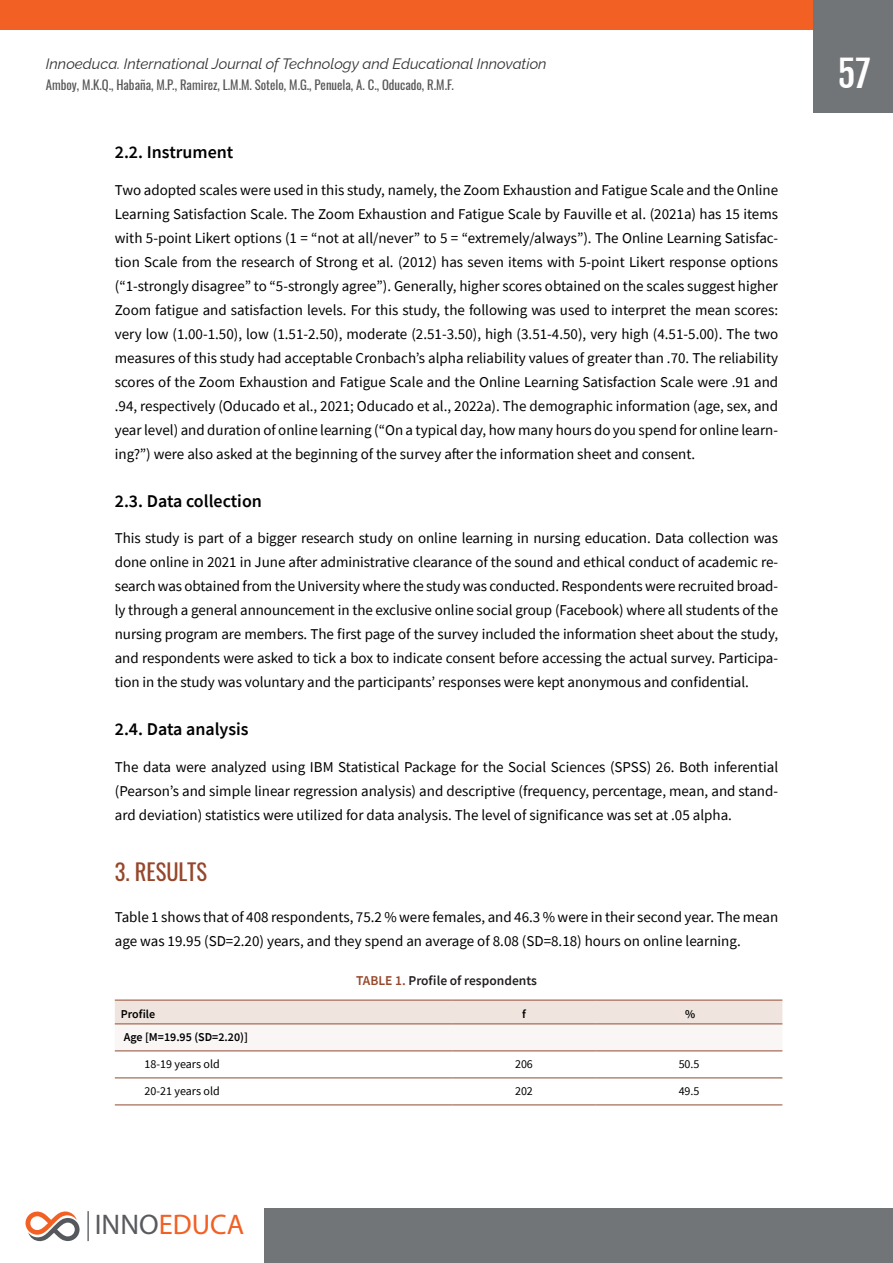
<style>
.page{position:relative;width:893px;height:1263px;background:#fff}
.page>*{position:absolute;margin:0;border:0;box-sizing:border-box;transform-origin:0 0}
.t1{font:36px "Fjalla One";color:#fff}
.t2{font:28.5px "Myriad Pro";color:#f26024}
.TITULO_EPIGRAFE{font:22.5px "Oswald";color:#96472b}
.SUBTITULO{font:600 18px "Source Sans Pro";color:#000}
.PRIMER_PARRAFO{font:15px/24px "Source Sans Pro";color:#000;text-align:justify}
.t3{font:italic 15px "Raleway";color:#333}
.TITULO_TABLA{font:600 13.5px "Source Sans Pro";color:#231f20}
.t4{font:12.75px "Oswald";color:#57585a}
.TEXTO_TABLA{font:12px "Source Sans Pro";color:#000}
.TEXTO_TABLA-2{font:600 12px "Source Sans Pro";color:#000}
.s1{color:#96472b}
.s2{color:#585a5e}
</style>
<div class="page">
<div style="left:0;top:0;width:893px;height:30px;background:#f26024"></div>
<hr style="left:0;top:0;width:1px;height:112px;background:#727578">
<div style="left:814px;top:0;width:79px;height:112px;background:#727578"></div>
<div style="left:264px;top:1209px;width:629px;height:54px;background:#727578"></div>
<img style="left:87px;top:1211px;width:2px;height:30px">
<svg style="left:26px;top:1211px;width:54px;height:30px"></svg>
<svg style="left:115px;top:1001px;width:667px;height:50px"></svg>
<hr style="left:115px;top:1000px;width:337px;height:1px;background:#96482d">
<hr style="left:452px;top:1000px;width:144px;height:1px;background:#96482d">
<hr style="left:596px;top:1000px;width:186px;height:1px;background:#96482d">
<hr style="left:115px;top:1078px;width:337px;height:1px;background:#914a30">
<hr style="left:452px;top:1078px;width:144px;height:1px;background:#914a30">
<hr style="left:596px;top:1078px;width:186px;height:1px;background:#914a30">
<hr style="left:115px;top:1024px;width:337px;height:1px;background:#914a30">
<hr style="left:452px;top:1024px;width:144px;height:1px;background:#914a30">
<hr style="left:596px;top:1024px;width:186px;height:1px;background:#914a30">
<hr style="left:115px;top:1051px;width:337px;height:1px;background:#914a30">
<hr style="left:452px;top:1051px;width:144px;height:1px;background:#914a30">
<hr style="left:596px;top:1051px;width:186px;height:1px;background:#914a30">
<hr style="left:115px;top:1105px;width:337px;height:1px;background:#914a30">
<hr style="left:452px;top:1105px;width:144px;height:1px;background:#914a30">
<hr style="left:596px;top:1105px;width:186px;height:1px;background:#914a30">
<p class="t3" style="left:46px;top:51px;width:502px">Innoeduca. International Journal of Technology and Educational Innovation</p>
<p class="t4" style="left:46px;top:74px;width:409px">Amboy, M.K.Q., Habaña, M.P., Ramirez, L.M.M. Sotelo, M.G., Penuela, A. C., Oducado, R.M.F.</p>
<p class="SUBTITULO" style="left:115px;top:140px;width:120px">2.2. Instrument</p>
<p class="PRIMER_PARRAFO" style="left:115px;top:178px;width:665px">Two adopted scales were used in this study, namely, the Zoom Exhaustion and Fatigue Scale and the Online Learning Satisfaction Scale. The Zoom Exhaustion and Fatigue Scale by Fauville et al. (2021a) has 15 items with 5-point Likert options (1 = “not at all/never” to 5 = “extremely/always”). The Online Learning Satisfac&shy;tion Scale from the research of Strong et al. (2012) has seven items with 5-point Likert response options (“1-strongly disagree” to “5-strongly agree”). Generally, higher scores obtained on the scales suggest higher Zoom fatigue and satisfaction levels. For this study, the following was used to interpret the mean scores: very low (1.00-1.50), low (1.51-2.50), moderate (2.51-3.50), high (3.51-4.50), very high (4.51-5.00). The two measures of this study had acceptable Cronbach’s alpha reliability values of greater than .70. The reliability scores of the Zoom Exhaustion and Fatigue Scale and the Online Learning Satisfaction Scale were .91 and .94, respectively (Oducado et al., 2021; Oducado et al., 2022a). The demographic information (age, sex, and year level) and duration of online learning (“On a typical day, how many hours do you spend for online learn&shy;ing?”) were also asked at the beginning of the survey after the information sheet and consent.</p>
<p class="SUBTITULO" style="left:115px;top:489px;width:149px">2.3. Data collection</p>
<p class="PRIMER_PARRAFO" style="left:115px;top:526px;width:665px">This study is part of a bigger research study on online learning in nursing education. Data collection was done online in 2021 in June after administrative clearance of the sound and ethical conduct of academic re&shy;search was obtained from the University where the study was conducted. Respondents were recruited broad&shy;ly through a general announcement in the exclusive online social group (Facebook) where all students of the nursing program are members. The first page of the survey included the information sheet about the study, and respondents were asked to tick a box to indicate consent before accessing the actual survey. Participa&shy;tion in the study was voluntary and the participants’ responses were kept anonymous and confidential.</p>
<p class="SUBTITULO" style="left:115px;top:717px;width:135px">2.4. Data analysis</p>
<p class="PRIMER_PARRAFO" style="left:115px;top:755px;width:665px">The data were analyzed using IBM Statistical Package for the Social Sciences (SPSS) 26. Both inferential (Pearson’s and simple linear regression analysis) and descriptive (frequency, percentage, mean, and stand&shy;ard deviation) statistics were utilized for data analysis. The level of significance was set at .05 alpha.</p>
<p class="TITULO_EPIGRAFE" style="left:115px;top:852px;width:94px">3. RESULTS</p>
<p class="PRIMER_PARRAFO" style="left:115px;top:905px;width:665px">Table 1 shows that of 408 respondents, 75.2 % were females, and 46.3 % were in their second year. The mean age was 19.95 (SD=2.20) years, and they spend an average of 8.08 (SD=8.18) hours on online learning.</p>
<p class="TITULO_TABLA" style="left:356px;top:972px;width:182px"><span class="s1">TABLE 1.</span> Profile of respondents</p>
<p class="TEXTO_TABLA-2" style="left:121px;top:1006px;width:36px">Profile</p>
<p class="TEXTO_TABLA-2" style="left:522px;top:1006px;width:5px">f</p>
<p class="TEXTO_TABLA-2" style="left:685px;top:1006px;width:12px">%</p>
<p class="TEXTO_TABLA-2" style="left:124px;top:1029px;width:126px">Age [M=19.95 (SD=2.20)]</p>
<p class="TEXTO_TABLA" style="left:145px;top:1057px;width:77px">18-19 years old</p>
<p class="TEXTO_TABLA" style="left:515px;top:1057px;width:19px">206</p>
<p class="TEXTO_TABLA" style="left:679px;top:1057px;width:22px">50.5</p>
<p class="TEXTO_TABLA" style="left:145px;top:1084px;width:77px">20-21 years old</p>
<p class="TEXTO_TABLA" style="left:515px;top:1084px;width:19px">202</p>
<p class="TEXTO_TABLA" style="left:679px;top:1084px;width:22px">49.5</p>
<h2 class="t2" style="left:95px;top:1207px;width:151px"><span class="s2">INNO</span>EDUCA</h2>
<h1 class="t1" style="left:837px;top:52px;width:35px">57</h1>
</div>
